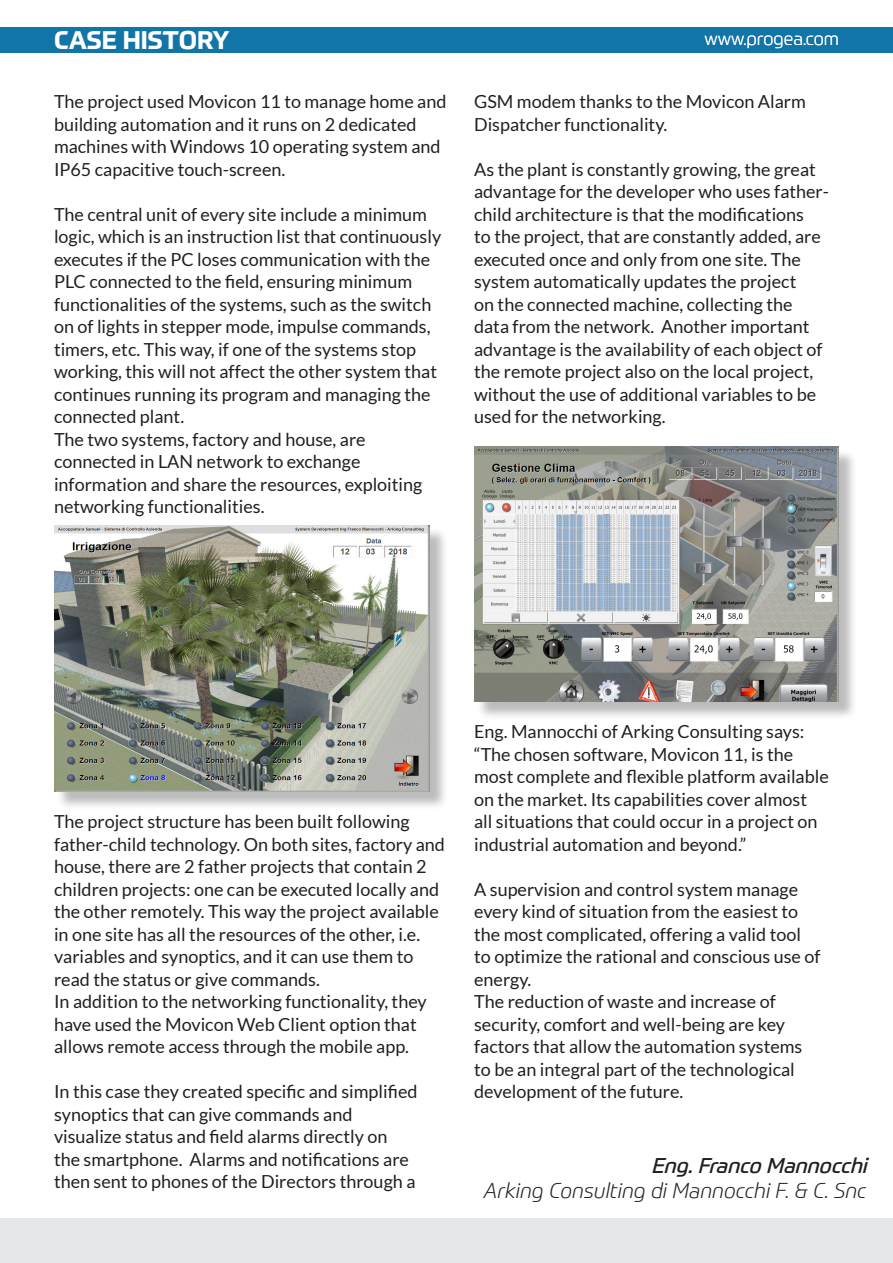
<style>
.page{position:relative;width:893px;height:1263px;background:#fff}
.page>*{position:absolute;margin:0;border:0;box-sizing:border-box;transform-origin:0 0}
.t1{font:700 25.05px "Prometo";color:#fff}
.t2{font:italic 300 21px "Prometo";color:#231f20}
.t3{font:italic 21px "Prometo";color:#231f20}
.t4{font:18px/22.5px "Lato";color:#231f20}
.t5{font:300 18px "Prometo";color:#fff}
</style>
<div class="page">
<div style="left:0;top:1218px;width:893px;height:45px;background:#e6e7e9"></div>
<div style="left:0;top:27px;width:893px;height:26px;background:#1175a7"></div>
<div style="left:56px;top:527px;width:392px;height:283px;background:#231f20;opacity:.3"></div>
<img style="left:54px;top:525px;width:375px;height:266px">
<div style="left:476px;top:449px;width:382px;height:271px;background:#231f20;opacity:.3"></div>
<img style="left:474px;top:447px;width:365px;height:255px">
<p class="t1" style="left:54px;top:25px;width:177px">CASE HISTORY</p>
<p class="t5" style="left:705px;top:28px;width:136px">www.progea.com</p>
<p class="t4" style="left:54px;top:90px;width:394px">The project used Movicon 11 to manage home and building automation and it runs on 2 dedicated machines with Windows 10 operating system and IP65 capacitive touch-screen.</p>
<p class="t4" style="left:54px;top:203px;width:389px">The central unit of every site include a minimum logic, which is an instruction list that continuously executes if the PC loses communication with the PLC connected to the field, ensuring minimum functionalities of the systems, such as the switch on of lights in stepper mode, impulse commands, timers, etc. This way, if one of the systems stop working, this will not affect the other system that continues running its program and managing the connected plant.</p>
<p class="t4" style="left:54px;top:428px;width:370px">The two systems, factory and house, are connected in LAN network to exchange information and share the resources, exploiting networking functionalities.</p>
<p class="t4" style="left:474px;top:90px;width:333px">GSM modem thanks to the Movicon Alarm<br>Dispatcher functionality.</p>
<p class="t4" style="left:474px;top:158px;width:356px">As the plant is constantly growing, the great advantage for the developer who uses father&shy;child architecture is that the modifications<br>to the project, that are constantly added, are executed once and only from one site. The system automatically updates the project<br>on the connected machine, collecting the data from the network. Another important advantage is the availability of each object of the remote project also on the local project, without the use of additional variables to be used for the networking.</p>
<p class="t4" style="left:54px;top:810px;width:392px">The project structure has been built following father-child technology. On both sites, factory and house, there are 2 father projects that contain 2 children projects: one can be executed locally and the other remotely. This way the project available in one site has all the resources of the other, i.e. variables and synoptics, and it can use them to read the status or give commands.</p>
<p class="t4" style="left:54px;top:990px;width:374px">In addition to the networking functionality, they have used the Movicon Web Client option that allows remote access through the mobile app.</p>
<p class="t4" style="left:54px;top:1080px;width:365px">In this case they created specific and simplified synoptics that can give commands and visualize status and field alarms directly on the smartphone. Alarms and notifications are then sent to phones of the Directors through a</p>
<p class="t4" style="left:474px;top:720px;width:356px">Eng. Mannocchi of Arking Consulting says: “The chosen software, Movicon 11, is the most complete and flexible platform available on the market. Its capabilities cover almost all situations that could occur in a project on industrial automation and beyond.”</p>
<p class="t4" style="left:474px;top:878px;width:348px">A supervision and control system manage every kind of situation from the easiest to the most complicated, offering a valid tool to optimize the rational and conscious use of energy.</p>
<p class="t4" style="left:474px;top:990px;width:330px">The reduction of waste and increase of security, comfort and well-being are key factors that allow the automation systems to be an integral part of the technological development of the future.</p>
<p class="t3" style="left:651px;top:1153px;width:223px">Eng.Franco Mannocchi</p>
<p class="t2" style="left:484px;top:1178px;width:384px">Arking Consulting di Mannocchi F. &amp; C. Snc</p>
</div>
